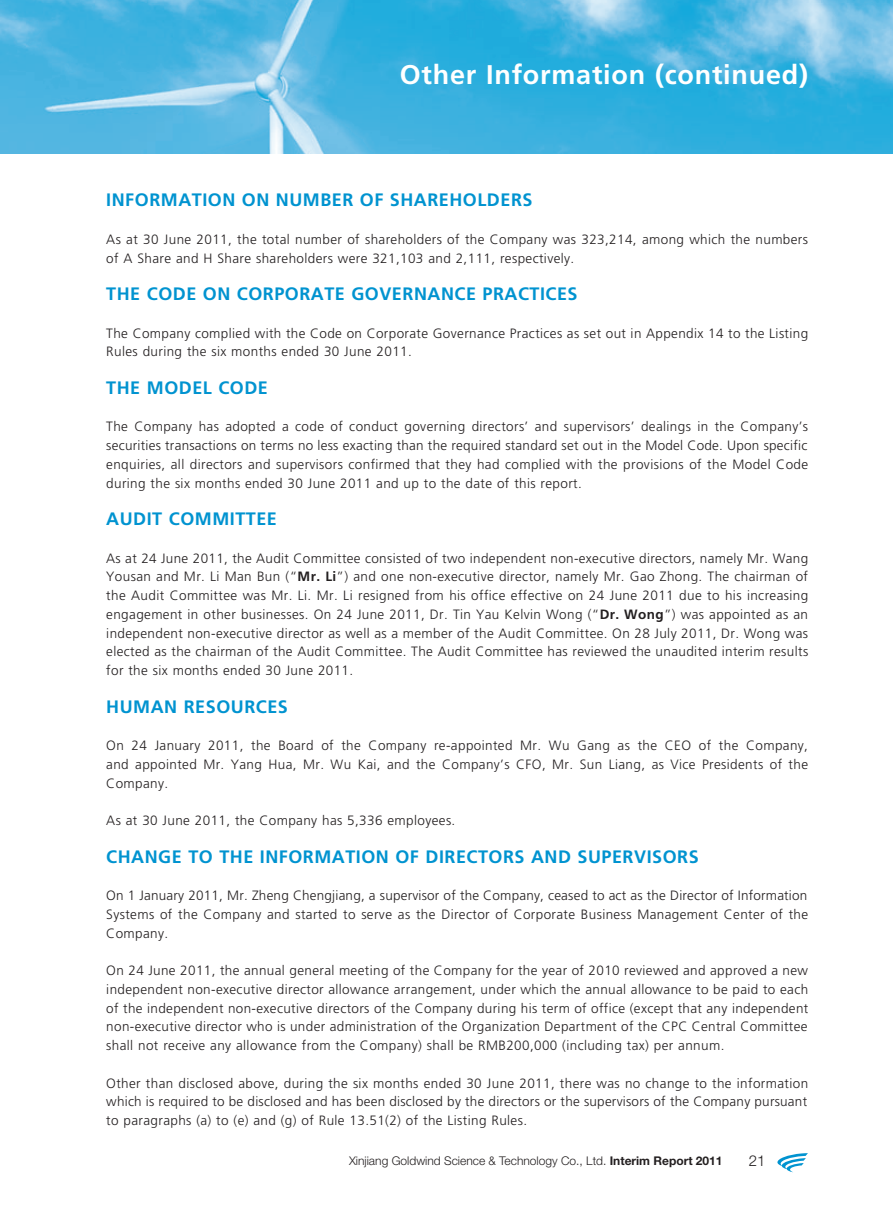
<style>
.page{position:relative;width:893px;height:1212px;background:#fff}
.page>*{position:absolute;margin:0;border:0;box-sizing:border-box;transform-origin:0 0}
.t1{font:700 27px "Frutiger LT Std";letter-spacing:.03em;color:#fff}
.t2{font:700 18px "Frutiger LT Std";letter-spacing:.03em;color:#0093d0}
.t3{font:300 15px "Helvetica Neue LT Std";color:#231f20}
.t4{font:300 13.5px/18.8px "Frutiger LT Std";letter-spacing:.03em;color:#231f20;text-align:justify}
.t5{font:300 12px "Helvetica Neue LT Std";color:#231f20}
.s1{font-weight:700}
</style>
<div class="page">
<svg style="left:777px;top:1153px;width:31px;height:19px"></svg>
<img style="left:0;top:0;width:893px;height:153px">
<h1 class="t1" style="left:400px;top:59px;width:410px">Other Information (continued)</h1>
<h2 class="t2" style="left:106px;top:189px;width:428px">INFORMATION ON NUMBER OF SHAREHOLDERS</h2>
<p class="t4" style="left:106px;top:230px;width:703px">As at 30 June 2011, the total number of shareholders of the Company was 323,214, among which the numbers of A Share and H Share shareholders were 321,103 and 2,111, respectively.</p>
<h2 class="t2" style="left:106px;top:283px;width:473px">THE CODE ON CORPORATE GOVERNANCE PRACTICES</h2>
<p class="t4" style="left:106px;top:324px;width:703px">The Company complied with the Code on Corporate Governance Practices as set out in Appendix 14 to the Listing<br>Rules during the six months ended 30 June 2011.</p>
<h2 class="t2" style="left:106px;top:377px;width:163px">THE MODEL CODE</h2>
<p class="t4" style="left:106px;top:417px;width:703px">The Company has adopted a code of conduct governing directors’ and supervisors’ dealings in the Company’s securities transactions on terms no less exacting than the required standard set out in the Model Code. Upon specific enquiries, all directors and supervisors confirmed that they had complied with the provisions of the Model Code during the six months ended 30 June 2011 and up to the date of this report.</p>
<h2 class="t2" style="left:106px;top:508px;width:172px">AUDIT COMMIttEE</h2>
<p class="t4" style="left:106px;top:549px;width:703px">As at 24 June 2011, the Audit Committee consisted of two independent non-executive directors, namely Mr. Wang Yousan and Mr. Li Man Bun (“<span class="s1">Mr. Li</span>”) and one non-executive director, namely Mr. Gao Zhong. The chairman of the Audit Committee was Mr. Li. Mr. Li resigned from his office effective on 24 June 2011 due to his increasing engagement in other businesses. On 24 June 2011, Dr. Tin Yau Kelvin Wong (“<span class="s1">Dr. Wong</span>”) was appointed as an independent non-executive director as well as a member of the Audit Committee. On 28 July 2011, Dr. Wong was elected as the chairman of the Audit Committee. The Audit Committee has reviewed the unaudited interim results for the six months ended 30 June 2011.</p>
<h2 class="t2" style="left:106px;top:696px;width:183px">HUMAN RESOURCES</h2>
<p class="t4" style="left:106px;top:736px;width:703px">On 24 January 2011, the Board of the Company re-appointed Mr. Wu Gang as the CEO of the Company, and appointed Mr. Yang Hua, Mr. Wu Kai, and the Company’s CFO, Mr. Sun Liang, as Vice Presidents of the Company.</p>
<p class="t4" style="left:106px;top:811px;width:351px">As at 30 June 2011, the Company has 5,336 employees.</p>
<h2 class="t2" style="left:106px;top:846px;width:594px">CHANGE TO THE INFORMATION OF DIRECTORS AND SUPERVISORS</h2>
<p class="t4" style="left:106px;top:886px;width:703px">On 1 January 2011, Mr. Zheng Chengjiang, a supervisor of the Company, ceased to act as the Director of Information Systems of the Company and started to serve as the Director of Corporate Business Management Center of the Company.</p>
<p class="t4" style="left:106px;top:961px;width:704px">On 24 June 2011, the annual general meeting of the Company for the year of 2010 reviewed and approved a new independent non-executive director allowance arrangement, under which the annual allowance to be paid to each of the independent non-executive directors of the Company during his term of office (except that any independent non-executive director who is under administration of the Organization Department of the CPC Central Committee shall not receive any allowance from the Company) shall be RMB200,000 (including tax) per annum.</p>
<p class="t4" style="left:106px;top:1074px;width:703px">Other than disclosed above, during the six months ended 30 June 2011, there was no change to the information which is required to be disclosed and has been disclosed by the directors or the supervisors of the Company pursuant to paragraphs (a) to (e) and (g) of Rule 13.51(2) of the Listing Rules.</p>
<p class="t5" style="left:349px;top:1153px;width:375px">Xinjiang Goldwind Science &amp; Technology Co., Ltd. <span class="s1">Interim Report 2011</span></p>
<p class="t3" style="left:749px;top:1151px;width:18px">21</p>
</div>
